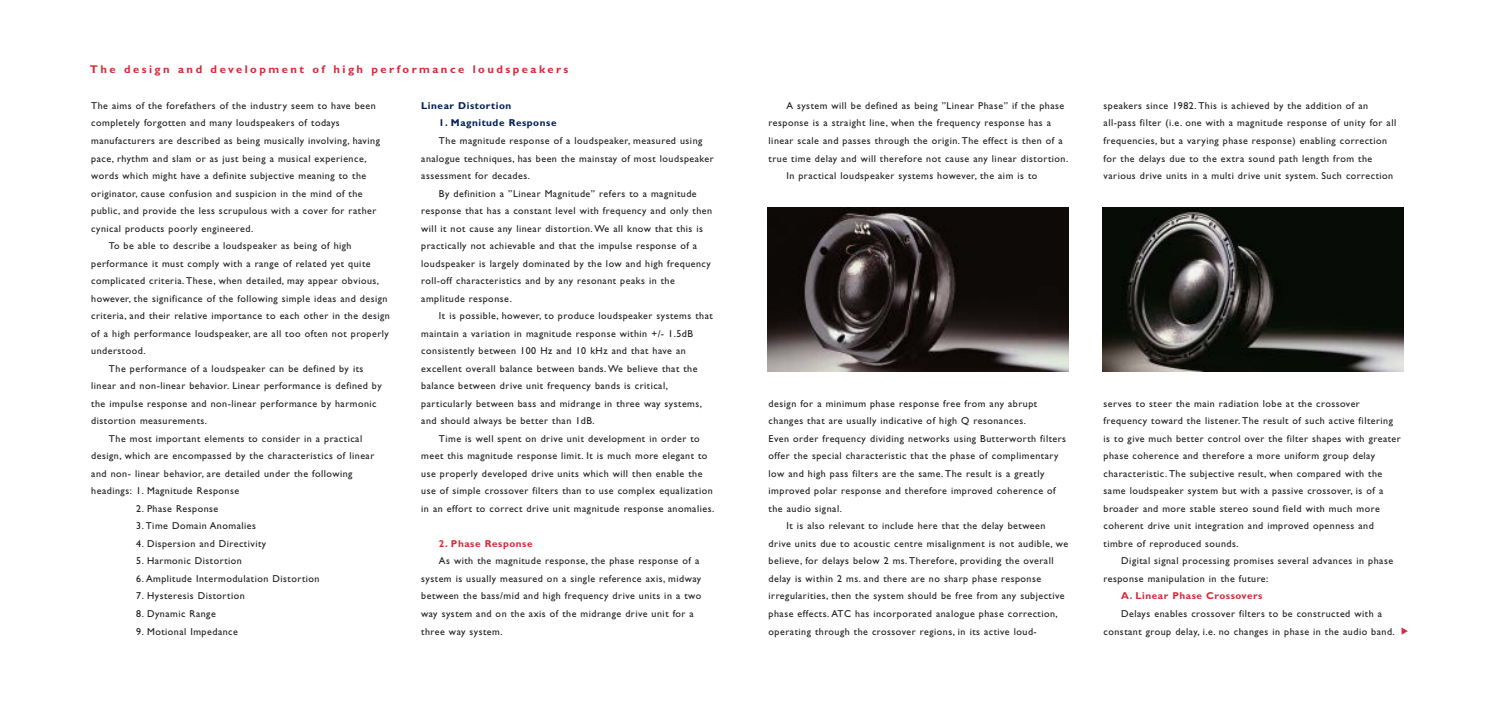
<style>
.page{position:relative;width:1488px;height:702px;background:#fff}
.page>*{position:absolute;margin:0;border:0;box-sizing:border-box;transform-origin:0 0}
.t1{font:700 11.25px "Gill Sans";letter-spacing:.22em;color:#d72a3b}
.t2{font:10px/17.5px "Gill Sans";letter-spacing:.05em;color:#1b1b1f}
.t3{font:700 10px "Gill Sans";letter-spacing:.055em;color:#d72a3b}
.t4{font:700 10px "Gill Sans";letter-spacing:.055em;color:#001f57}
</style>
<div class="page">
<img style="left:1102px;top:207px;width:301px;height:164px">
<img style="left:767px;top:207px;width:301px;height:164px">
<p class="t1" style="left:90px;top:65px;width:480px">The design and development of high performance loudspeakers</p>
<p class="t4" style="left:421px;top:102px;width:92px">Linear Distortion</p>
<p class="t4" style="left:439px;top:120px;width:119px">1. Magnitude Response</p>
<p class="t2" style="left:439px;top:133px;width:265px">The magnitude response of a loudspeaker, measured using</p>
<p class="t2" style="left:421px;top:150px;width:294px">analogue techniques, has been the mainstay of most loudspeaker</p>
<p class="t2" style="left:421px;top:168px;width:110px">assessment for decades.</p>
<p class="t2" style="left:439px;top:185px;width:259px">By definition a ”Linear Magnitude” refers to a magnitude</p>
<p class="t2" style="left:421px;top:203px;width:292px">response that has a constant level with frequency and only then</p>
<p class="t2" style="left:421px;top:220px;width:283px">will it not cause any linear distortion. We all know that this is</p>
<p class="t2" style="left:421px;top:238px;width:277px">practically not achievable and that the impulse response of a</p>
<p class="t2" style="left:421px;top:255px;width:291px">loudspeaker is largely dominated by the low and high frequency</p>
<p class="t2" style="left:421px;top:273px;width:255px">roll-off characteristics and by any resonant peaks in the</p>
<p class="t2" style="left:421px;top:290px;width:92px">amplitude response.</p>
<p class="t2" style="left:439px;top:308px;width:275px">It is possible, however, to produce loudspeaker systems that</p>
<p class="t2" style="left:421px;top:325px;width:273px">maintain a variation in magnitude response within +/- 1.5dB</p>
<p class="t2" style="left:421px;top:343px;width:266px">consistently between 100 Hz and 10 kHz and that have an</p>
<p class="t2" style="left:421px;top:360px;width:278px">excellent overall balance between bands. We believe that the</p>
<p class="t2" style="left:421px;top:378px;width:248px">balance between drive unit frequency bands is critical,</p>
<p class="t2" style="left:421px;top:395px;width:282px">particularly between bass and midrange in three way systems,</p>
<p class="t2" style="left:421px;top:413px;width:175px">and should always be better than 1dB.</p>
<p class="t2" style="left:439px;top:430px;width:262px">Time is well spent on drive unit development in order to</p>
<p class="t2" style="left:421px;top:448px;width:288px">meet this magnitude response limit. It is much more elegant to</p>
<p class="t2" style="left:421px;top:465px;width:283px">use properly developed drive units which will then enable the</p>
<p class="t2" style="left:421px;top:483px;width:293px">use of simple crossover filters than to use complex equalization</p>
<p class="t2" style="left:421px;top:500px;width:294px">in an effort to correct drive unit magnitude response anomalies.</p>
<p class="t3" style="left:439px;top:540px;width:95px">2. Phase Response</p>
<p class="t2" style="left:421px;top:553px;width:281px;text-indent:18px">As with the magnitude response, the phase response of a system is usually measured on a single reference axis, midway between the bass/mid and high frequency drive units in a two way system and on the axis of the midrange drive unit for a three way system.</p>
<p class="t2" style="left:91px;top:98px;width:286px">The aims of the forefathers of the industry seem to have been</p>
<p class="t2" style="left:91px;top:115px;width:250px">completely forgotten and many loudspeakers of todays</p>
<p class="t2" style="left:91px;top:133px;width:290px">manufacturers are described as being musically involving, having</p>
<p class="t2" style="left:91px;top:150px;width:277px">pace, rhythm and slam or as just being a musical experience,</p>
<p class="t2" style="left:91px;top:168px;width:276px">words which might have a definite subjective meaning to the</p>
<p class="t2" style="left:91px;top:185px;width:273px">originator, cause confusion and suspicion in the mind of the</p>
<p class="t2" style="left:91px;top:203px;width:287px">public, and provide the less scrupulous with a cover for rather</p>
<p class="t2" style="left:91px;top:220px;width:163px">cynical products poorly engineered.</p>
<p class="t2" style="left:109px;top:238px;width:244px">To be able to describe a loudspeaker as being of high</p>
<p class="t2" style="left:91px;top:255px;width:281px">performance it must comply with a range of related yet quite</p>
<p class="t2" style="left:91px;top:273px;width:289px">complicated criteria. These, when detailed, may appear obvious,</p>
<p class="t2" style="left:91px;top:290px;width:298px">however, the significance of the following simple ideas and design</p>
<p class="t2" style="left:91px;top:308px;width:300px">criteria, and their relative importance to each other in the design</p>
<p class="t2" style="left:91px;top:325px;width:299px">of a high performance loudspeaker, are all too often not properly</p>
<p class="t2" style="left:91px;top:343px;width:56px">understood.</p>
<p class="t2" style="left:109px;top:360px;width:256px">The performance of a loudspeaker can be defined by its</p>
<p class="t2" style="left:91px;top:378px;width:292px">linear and non-linear behavior. Linear performance is defined by</p>
<p class="t2" style="left:91px;top:395px;width:287px">the impulse response and non-linear performance by harmonic</p>
<p class="t2" style="left:91px;top:413px;width:117px">distortion measurements.</p>
<p class="t2" style="left:109px;top:430px;width:255px">The most important elements to consider in a practical</p>
<p class="t2" style="left:91px;top:448px;width:285px">design, which are encompassed by the characteristics of linear</p>
<p class="t2" style="left:91px;top:465px;width:263px">and non- linear behavior, are detailed under the following</p>
<p class="t2" style="left:91px;top:483px;width:149px">headings: 1. Magnitude Response</p>
<p class="t2" style="left:136px;top:500px;width:84px">2. Phase Response</p>
<p class="t2" style="left:136px;top:518px;width:121px">3. Time Domain Anomalies</p>
<p class="t2" style="left:136px;top:535px;width:131px">4. Dispersion and Directivity</p>
<p class="t2" style="left:136px;top:553px;width:107px">5. Harmonic Distortion</p>
<p class="t2" style="left:136px;top:570px;width:185px">6. Amplitude Intermodulation Distortion</p>
<p class="t2" style="left:136px;top:588px;width:110px">7. Hysteresis Distortion</p>
<p class="t2" style="left:136px;top:605px;width:81px">8. Dynamic Range</p>
<p class="t2" style="left:136px;top:623px;width:103px">9. Motional Impedance</p>
<p class="t2" style="left:786px;top:98px;width:279px">A system will be defined as being ”Linear Phase” if the phase</p>
<p class="t2" style="left:768px;top:115px;width:284px">response is a straight line, when the frequency response has a</p>
<p class="t2" style="left:768px;top:133px;width:295px">linear scale and passes through the origin. The effect is then of a</p>
<p class="t2" style="left:768px;top:150px;width:301px">true time delay and will therefore not cause any linear distortion.</p>
<p class="t2" style="left:786px;top:168px;width:252px">In practical loudspeaker systems however, the aim is to</p>
<p class="t2" style="left:1103px;top:98px;width:294px">speakers since 1982. This is achieved by the addition of an all-pass filter (i.e. one with a magnitude response of unity for all frequencies, but a varying phase response) enabling correction for the delays due to the extra sound path length from the various drive units in a multi drive unit system. Such correction</p>
<p class="t2" style="left:768px;top:395px;width:270px">design for a minimum phase response free from any abrupt</p>
<p class="t2" style="left:768px;top:413px;width:259px">changes that are usually indicative of high Q resonances.</p>
<p class="t2" style="left:768px;top:430px;width:299px">Even order frequency dividing networks using Butterworth filters</p>
<p class="t2" style="left:768px;top:448px;width:291px">offer the special characteristic that the phase of complimentary</p>
<p class="t2" style="left:768px;top:465px;width:277px">low and high pass filters are the same. The result is a greatly</p>
<p class="t2" style="left:768px;top:483px;width:288px">improved polar response and therefore improved coherence of</p>
<p class="t2" style="left:768px;top:500px;width:75px">the audio signal.</p>
<p class="t2" style="left:786px;top:518px;width:260px">It is also relevant to include here that the delay between</p>
<p class="t2" style="left:768px;top:535px;width:301px">drive units due to acoustic centre misalignment is not audible, we</p>
<p class="t2" style="left:768px;top:553px;width:286px">believe, for delays below 2 ms. Therefore, providing the overall</p>
<p class="t2" style="left:768px;top:570px;width:274px">delay is within 2 ms. and there are no sharp phase response</p>
<p class="t2" style="left:768px;top:588px;width:297px">irregularities, then the system should be free from any subjective</p>
<p class="t2" style="left:768px;top:605px;width:291px">phase effects. ATC has incorporated analogue phase correction,</p>
<p class="t2" style="left:768px;top:623px;width:270px">operating through the crossover regions, in its active loud-</p>
<p class="t2" style="left:1103px;top:395px;width:299px">serves to steer the main radiation lobe at the crossover frequency toward the listener. The result of such active filtering is to give much better control over the filter shapes with greater phase coherence and therefore a more uniform group delay characteristic. The subjective result, when compared with the same loudspeaker system but with a passive crossover, is of a broader and more stable stereo sound field with much more coherent drive unit integration and improved openness and timbre of reproduced sounds.</p>
<p class="t2" style="left:1103px;top:553px;width:291px;text-indent:18px">Digital signal processing promises several advances in phase response manipulation in the future:</p>
<p class="t3" style="left:1121px;top:592px;width:143px">A. Linear Phase Crossovers</p>
<p class="t2" style="left:1103px;top:605px;width:293px;text-align:center">Delays enables crossover filters to be constructed with a constant group delay, i.e. no changes in phase in the audio band.</p>
</div>
